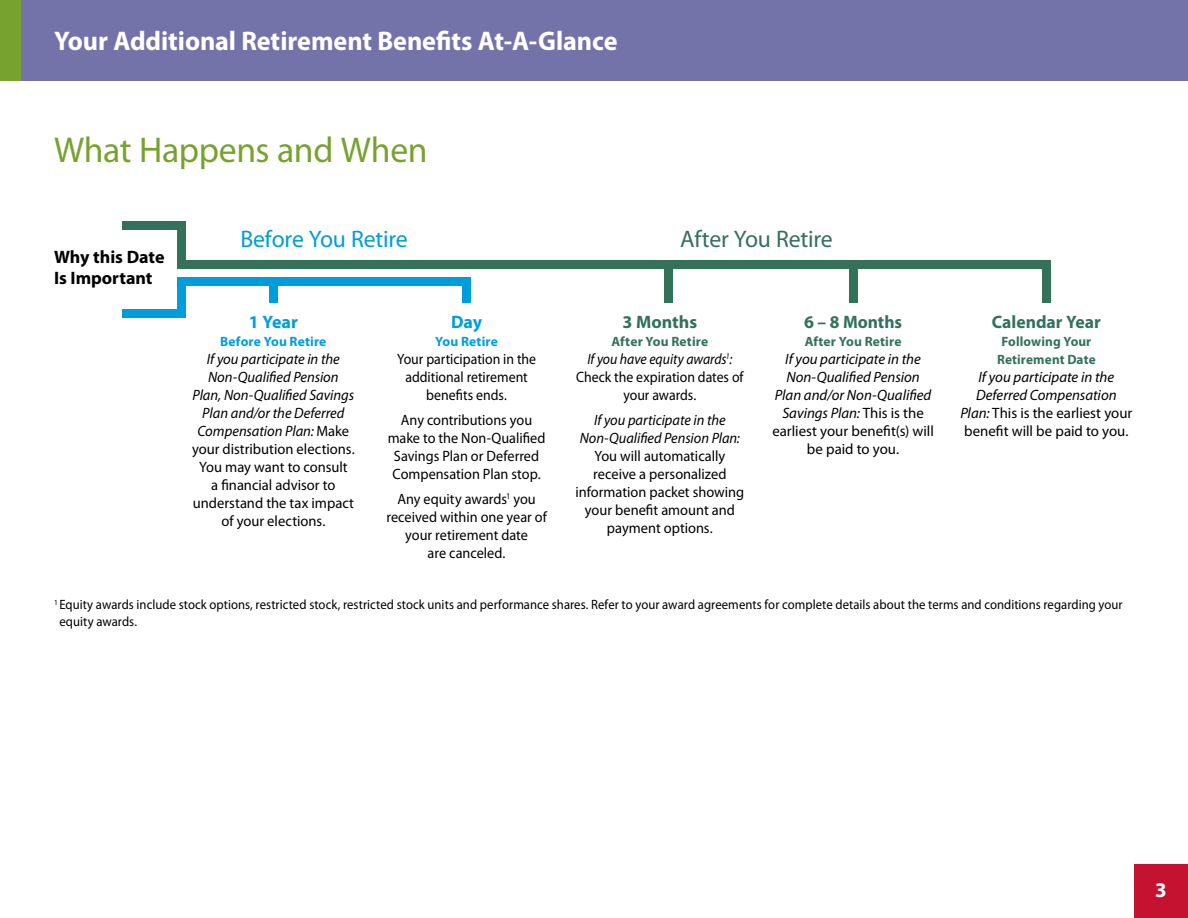
<style>
.page{position:relative;width:1188px;height:918px;background:#fff}
.page>*{position:absolute;margin:0;border:0;box-sizing:border-box;transform-origin:0 0}
.t1{font:36px "Myriad Pro";letter-spacing:-.01em;color:#78a22f}
.t2{font:700 27px "Myriad Pro";letter-spacing:-.005em;color:#fff}
.t3{font:24px "Myriad Pro";letter-spacing:-.01em;color:#009ddc}
.t4{font:24px "Myriad Pro";letter-spacing:-.01em;color:#34715b}
.t5{font:700 21px "Myriad Pro";color:#fff}
.t6{font:700 18px "Myriad Pro";color:#34715b}
.t7{font:700 18px/21px "Myriad Pro";color:#000}
.t8{font:700 18px "Myriad Pro";letter-spacing:-.005em;color:#009ddc}
.t9{font:italic 15px/18px "Myriad Pro";color:#000;text-align:center}
.t10{font:15px/18px "Myriad Pro";color:#000;text-align:center}
.t11{font:15px/18px "Myriad Pro";color:#000;text-align:center;scale:.95 1}
.t12{font:15px/18px "Myriad Pro";color:#000;text-align:center;scale:.92 1}
.t13{font:15px/18px "Myriad Pro";color:#000;text-align:center;scale:.96 1}
.t14{font:italic 15px/18px "Myriad Pro";color:#000;text-align:center;scale:.96 1}
.t15{font:13.5px/16.5px "Myriad Pro";letter-spacing:.005em;color:#000;scale:.94 1}
.t16{font:700 13.5px/18px "Myriad Pro";letter-spacing:.01em;color:#34715b;text-align:center}
.t17{font:700 13.5px "Myriad Pro";letter-spacing:.01em;color:#009ddc}
.s1{font-style:italic}
.s2{font-style:normal}
</style>
<div class="page">
<div style="left:1042px;top:261px;width:9px;height:42px;background:#34715b"></div>
<div style="left:177px;top:277px;width:294px;height:9px;background:#009ddc"></div>
<div style="left:269px;top:281px;width:9px;height:22px;background:#009ddc"></div>
<div style="left:462px;top:281px;width:9px;height:22px;background:#009ddc"></div>
<div style="left:665px;top:261px;width:8px;height:42px;background:#34715b"></div>
<div style="left:849px;top:261px;width:8px;height:42px;background:#34715b"></div>
<div style="left:177px;top:261px;width:874px;height:8px;background:#34715b"></div>
<div style="left:177px;top:225px;width:9px;height:40px;background:#34715b"></div>
<div style="left:177px;top:280px;width:9px;height:33px;background:#009ddc"></div>
<div style="left:123px;top:221px;width:63px;height:8px;background:#34715b"></div>
<div style="left:123px;top:309px;width:63px;height:9px;background:#009ddc"></div>
<div style="left:0;top:0;width:1188px;height:81px;background:#7473a9"></div>
<div style="left:0;top:0;width:20px;height:81px;background:#78a22f"></div>
<div style="left:1134px;top:864px;width:54px;height:54px;background:#c41230"></div>
<h2 class="t2" style="left:54px;top:26px;width:565px">Your Additional Retirement Benefits At-A-Glance</h2>
<h1 class="t1" style="left:54px;top:130px;width:375px">What Happens and When</h1>
<p class="t7" style="left:54px;top:247px;width:112px">Why this Date<br>Is Important</p>
<h3 class="t3" style="left:240px;top:226px;width:169px">Before You Retire</h3>
<h3 class="t4" style="left:680px;top:226px;width:154px">After You Retire</h3>
<p class="t8" style="left:249px;top:312px;width:51px">1 Year</p>
<p class="t17" style="left:220px;top:334px;width:108px">Before You Retire</p>
<p class="t10" style="left:192px;top:351px;width:164px"><span class="s1">If you participate in the<br>Non-Qualified Pension<br>Plan, Non-Qualified Savings<br>Plan and/or the Deferred<br>Compensation Plan:</span> Make your distribution elections.<br>You may want to consult<br>a financial advisor to understand the tax impact of your elections.</p>
<p class="t8" style="left:451px;top:312px;width:32px">Day</p>
<p class="t17" style="left:435px;top:334px;width:64px">You Retire</p>
<p class="t12" style="left:397px;top:351px;width:153px">Your participation in the additional retirement benefits ends.</p>
<p class="t11" style="left:388px;top:411px;width:168px">Any contributions you make to the Non-Qualified<br>Savings Plan or Deferred<br>Compensation Plan stop.</p>
<p class="t11" style="left:386px;top:490px;width:170px">Any equity awards<sup>1</sup> you received within one year of your retirement date<br>are canceled.</p>
<p class="t6" style="left:623px;top:312px;width:76px">3 Months</p>
<p class="t16" style="left:611px;top:333px;width:98px">After You Retire</p>
<p class="t12" style="left:576px;top:351px;width:184px"><span class="s1">If you have equity awards</span><sup>1</sup><span class="s1">:<br></span>Check the expiration dates of your awards.</p>
<p class="t14" style="left:580px;top:411px;width:168px">If you participate in the<br>Non-Qualified Pension Plan:</p>
<p class="t13" style="left:575px;top:447px;width:177px">You will automatically receive a personalized information packet showing your benefit amount and payment options.</p>
<p class="t6" style="left:804px;top:312px;width:100px">6 – 8 Months</p>
<p class="t16" style="left:805px;top:333px;width:98px">After You Retire</p>
<p class="t9" style="left:772px;top:351px;width:163px">If you participate in the<br>Non-Qualified Pension<br>Plan and/or Non-Qualified<br>Savings Plan: <span class="s2">This is the earliest your benefit(s) will be paid to you.</span></p>
<p class="t6" style="left:992px;top:312px;width:110px">Calendar Year</p>
<p class="t16" style="left:997px;top:333px;width:100px">Following Your<br>Retirement Date</p>
<p class="t9" style="left:960px;top:369px;width:174px">If you participate in the<br>Deferred Compensation<br>Plan: <span class="s2">This is the earliest your benefit will be paid to you.</span></p>
<p class="t15" style="left:59px;top:597px;width:1133px;text-indent:-5px"><sup>1</sup> Equity awards include stock options, restricted stock, restricted stock units and performance shares. Refer to your award agreements for complete details about the terms and conditions regarding your equity awards.</p>
<h3 class="t5" style="left:1155px;top:878px;width:13px">3</h3>
</div>
